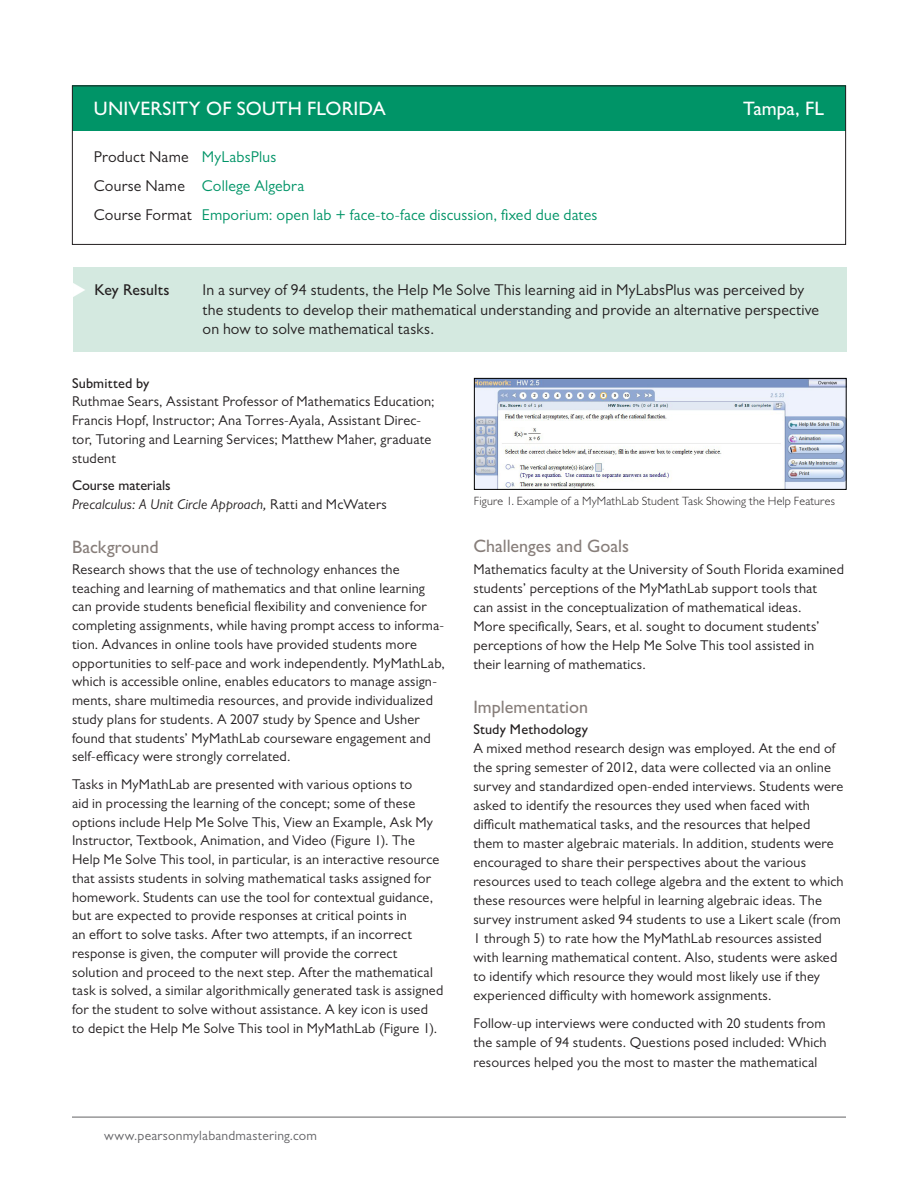
<style>
.page{position:relative;width:918px;height:1188px;background:#fff}
.page>*{position:absolute;margin:0;border:0;box-sizing:border-box;transform-origin:0 0}
.course_info__boxed{font:500 19.5px "Gill Sans MT Pro";letter-spacing:.005em;color:#fff}
.subhead_1{font:500 18px "Gill Sans MT Pro";color:#877e7a}
.course_info__boxed-2{font:15.75px/19.5px "Gill Sans MT Pro";letter-spacing:.01em;color:#231f20}
.course_info__boxed-3{font:15.75px "Gill Sans MT Pro";letter-spacing:.01em;color:#009467}
.course_info__boxed-4{font:500 15.75px "Gill Sans MT Pro";color:#231f20}
.text{font:14.25px/18.8px "Gill Sans MT Pro";letter-spacing:.015em;color:#231f20}
.text-2{font:italic 14.25px/18.8px "Gill Sans MT Pro";letter-spacing:.01em;color:#231f20}
.subhead_2{font:500 14.25px "Gill Sans MT Pro";letter-spacing:.01em;color:#231f20}
.RFL{font:13.5px "Gill Sans MT Pro";letter-spacing:.015em;color:#636366}
.t1{font:300 12px "Gill Sans MT Pro";letter-spacing:.015em;color:#231f20}
.s1{color:#009467}
.s2{color:#231f20}
.s3{font-weight:500;font-style:normal}
.s4{font-style:normal}
</style>
<div class="page">
<div style="left:72px;top:86px;width:774px;height:45px;background:#009467"></div>
<div style="left:72px;top:86px;width:774px;height:159px;border:1px solid #231f20"></div>
<hr style="left:72px;top:1117px;width:774px;height:1px;background:#636366">
<div style="left:73px;top:268px;width:774px;height:84px;background:#d4e9e0"></div>
<img style="left:476px;top:380px;width:369px;height:108px">
<div style="left:474px;top:378px;width:373px;height:112px;border:1px solid #000"></div>
<p class="course_info__boxed" style="left:94px;top:97px;width:293px">UNIVERSITY OF SOUTH FLORIDA</p>
<p class="course_info__boxed" style="left:743px;top:97px;width:82px">Tampa, FL</p>
<p class="course_info__boxed-2" style="left:94px;top:146px;width:184px">Product Name <span class="s1">MyLabsPlus</span></p>
<p class="course_info__boxed-3" style="left:94px;top:176px;width:212px"><span class="s2">Course Name</span> College Algebra</p>
<p class="course_info__boxed-3" style="left:94px;top:206px;width:505px"><span class="s2">Course Format</span> Emporium: open lab + face-to-face discussion, fixed due dates</p>
<p class="course_info__boxed-4" style="left:95px;top:281px;width:77px">Key Results</p>
<p class="course_info__boxed-2" style="left:203px;top:280px;width:618px">In a survey of 94 students, the Help Me Solve This learning aid in MyLabsPlus was perceived by the students to develop their mathematical understanding and provide an alternative perspective on how to solve mathematical tasks.</p>
<p class="subhead_2" style="left:72px;top:374px;width:79px">Submitted by</p>
<p class="text" style="left:72px;top:392px;width:364px">Ruthmae Sears, Assistant Professor of Mathematics Education; Francis Hopf, Instructor; Ana Torres-Ayala, Assistant Direc&shy;tor, Tutoring and Learning Services; Matthew Maher, graduate student</p>
<p class="text-2" style="left:72px;top:476px;width:316px"><span class="s3">Course materials<br></span>Precalculus: A Unit Circle Approach, <span class="s4">Ratti and McWaters</span></p>
<p class="subhead_1" style="left:72px;top:536px;width:88px">Background</p>
<p class="text" style="left:72px;top:560px;width:375px">Research shows that the use of technology enhances the teaching and learning of mathematics and that online learning can provide students beneficial flexibility and convenience for completing assignments, while having prompt access to informa&shy;tion. Advances in online tools have provided students more opportunities to self-pace and work independently. MyMathLab, which is accessible online, enables educators to manage assign&shy;ments, share multimedia resources, and provide individualized study plans for students. A 2007 study by Spence and Usher found that students’ MyMathLab courseware engagement and self-efficacy were strongly correlated.</p>
<p class="text" style="left:72px;top:775px;width:373px">Tasks in MyMathLab are presented with various options to<br>aid in processing the learning of the concept; some of these options include Help Me Solve This, View an Example, Ask My Instructor, Textbook, Animation, and Video (Figure 1). The Help Me Solve This tool, in particular, is an interactive resource that assists students in solving mathematical tasks assigned for homework. Students can use the tool for contextual guidance, but are expected to provide responses at critical points in<br>an effort to solve tasks. After two attempts, if an incorrect response is given, the computer will provide the correct solution and proceed to the next step. After the mathematical task is solved, a similar algorithmically generated task is assigned for the student to solve without assistance. A key icon is used to depict the Help Me Solve This tool in MyMathLab (Figure 1).</p>
<p class="RFL" style="left:72px;top:1127px;width:247px">16 • www.pearsonmylabandmastering.com</p>
<p class="t1" style="left:474px;top:494px;width:362px">Figure 1. Example of a MyMathLab Student Task Showing the Help Features</p>
<p class="subhead_1" style="left:473px;top:536px;width:157px">Challenges and Goals</p>
<p class="text" style="left:473px;top:559px;width:372px">Mathematics faculty at the University of South Florida examined students’ perceptions of the MyMathLab support tools that<br>can assist in the conceptualization of mathematical ideas.<br>More specifically, Sears, et al. sought to document students’ perceptions of how the Help Me Solve This tool assisted in their learning of mathematics.</p>
<p class="subhead_1" style="left:473px;top:696px;width:116px">Implementation</p>
<p class="subhead_2" style="left:473px;top:721px;width:116px">Study Methodology</p>
<p class="text" style="left:473px;top:739px;width:372px">A mixed method research design was employed. At the end of the spring semester of 2012, data were collected via an online survey and standardized open-ended interviews. Students were asked to identify the resources they used when faced with difficult mathematical tasks, and the resources that helped them to master algebraic materials. In addition, students were encouraged to share their perspectives about the various resources used to teach college algebra and the extent to which these resources were helpful in learning algebraic ideas. The survey instrument asked 94 students to use a Likert scale (from 1 through 5) to rate how the MyMathLab resources assisted with learning mathematical content. Also, students were asked to identify which resource they would most likely use if they experienced difficulty with homework assignments.</p>
<p class="text" style="left:473px;top:1014px;width:355px;text-align:justify">Follow-up interviews were conducted with 20 students from the sample of 94 students. Questions posed included: Which resources helped you the most to master the mathematical</p>
</div>
